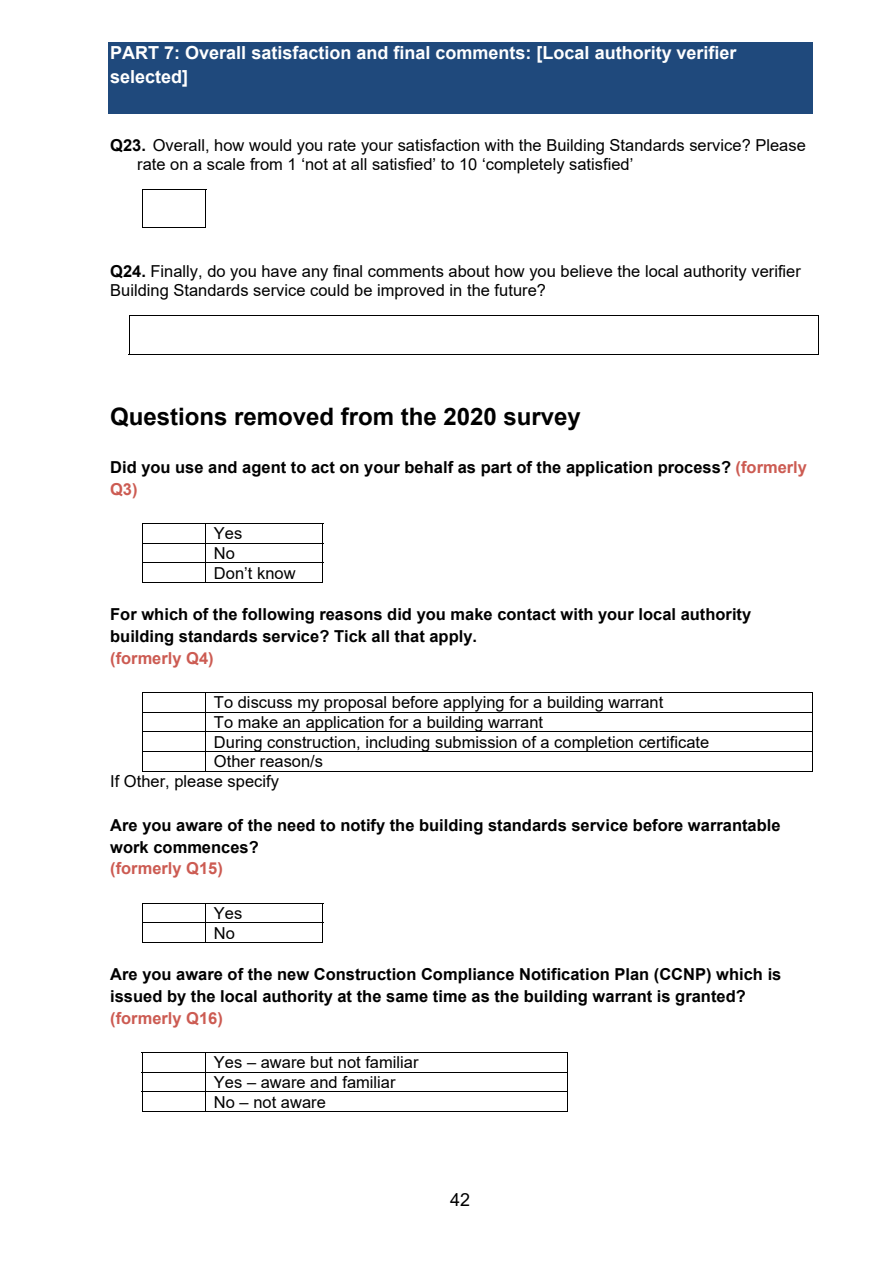
<style>
.page{position:relative;width:893px;height:1263px;background:#fff}
.page>*{position:absolute;margin:0;border:0;box-sizing:border-box;transform-origin:0 0}
.t1{font:700 24px "Arial";color:#000}
.t2{font:700 18px/23.7px "Arial";color:#fff}
.t3{font:18px "Arial";color:#000}
.t4{font:16.5px/19.6px "Arial";color:#000}
.t5{font:700 16.5px/21.9px "Arial";color:#000}
.t6{font:700 16.5px "Arial";color:#cc5b52}
.s1{font-weight:700}
.s2{color:#cc5b52}
</style>
<div class="page">
<div style="left:108px;top:43px;width:704px;height:23px;background:#1f497c"></div>
<div style="left:108px;top:66px;width:704px;height:24px;background:#1f497c"></div>
<div style="left:108px;top:90px;width:704px;height:24px;background:#1f497c"></div>
<hr style="left:142px;top:189px;width:64px;height:1px;background:#000">
<hr style="left:142px;top:189px;width:1px;height:39px;background:#000">
<hr style="left:142px;top:227px;width:63px;height:1px;background:#000">
<hr style="left:205px;top:189px;width:1px;height:39px;background:#000">
<hr style="left:129px;top:315px;width:690px;height:1px;background:#000">
<hr style="left:129px;top:316px;width:1px;height:39px;background:#000">
<hr style="left:129px;top:354px;width:689px;height:1px;background:#000">
<hr style="left:818px;top:316px;width:1px;height:39px;background:#000">
<hr style="left:142px;top:523px;width:181px;height:1px;background:#000">
<hr style="left:142px;top:543px;width:181px;height:1px;background:#000">
<hr style="left:142px;top:563px;width:181px;height:1px;background:#000">
<svg style="left:142px;top:524px;width:1px;height:58px"></svg>
<hr style="left:142px;top:582px;width:63px;height:1px;background:#000">
<svg style="left:205px;top:524px;width:1px;height:59px"></svg>
<hr style="left:206px;top:582px;width:116px;height:1px;background:#000">
<svg style="left:322px;top:524px;width:1px;height:59px"></svg>
<hr style="left:142px;top:692px;width:670px;height:1px;background:#000">
<hr style="left:142px;top:712px;width:670px;height:1px;background:#000">
<hr style="left:142px;top:732px;width:670px;height:1px;background:#000">
<hr style="left:142px;top:751px;width:670px;height:1px;background:#000">
<svg style="left:142px;top:693px;width:1px;height:78px"></svg>
<hr style="left:142px;top:771px;width:63px;height:1px;background:#000">
<svg style="left:205px;top:693px;width:1px;height:79px"></svg>
<hr style="left:206px;top:771px;width:606px;height:1px;background:#000">
<svg style="left:812px;top:692px;width:1px;height:80px"></svg>
<hr style="left:142px;top:903px;width:181px;height:1px;background:#000">
<hr style="left:142px;top:922px;width:181px;height:1px;background:#000">
<svg style="left:142px;top:904px;width:1px;height:38px"></svg>
<hr style="left:142px;top:942px;width:63px;height:1px;background:#000">
<svg style="left:205px;top:904px;width:1px;height:39px"></svg>
<hr style="left:206px;top:942px;width:116px;height:1px;background:#000">
<svg style="left:322px;top:904px;width:1px;height:39px"></svg>
<hr style="left:142px;top:1052px;width:426px;height:1px;background:#000">
<hr style="left:142px;top:1072px;width:426px;height:1px;background:#000">
<hr style="left:142px;top:1091px;width:426px;height:1px;background:#000">
<svg style="left:142px;top:1053px;width:1px;height:58px"></svg>
<hr style="left:142px;top:1111px;width:63px;height:1px;background:#000">
<svg style="left:205px;top:1053px;width:1px;height:59px"></svg>
<hr style="left:206px;top:1111px;width:361px;height:1px;background:#000">
<svg style="left:567px;top:1053px;width:1px;height:59px"></svg>
<p class="t2" style="left:110px;top:41px;width:628px">PART 7: Overall satisfaction and final comments: [Local authority verifier selected]</p>
<p class="t4" style="left:137px;top:136px;width:670px;line-height:18.9px;text-indent:-27px"><span class="s1">Q23.</span> Overall, how would you rate your satisfaction with the Building Standards service? Please rate on a scale from 1 ‘not at all satisfied’ to 10 ‘completely satisfied’</p>
<p class="t4" style="left:110px;top:262px;width:692px;line-height:18.9px"><span class="s1">Q24.</span> Finally, do you have any final comments about how you believe the local authority verifier<br>Building Standards service could be improved in the future?</p>
<h1 class="t1" style="left:110px;top:403px;width:472px">Questions removed from the 2020 survey</h1>
<p class="t5" style="left:110px;top:456px;width:698px">Did you use and agent to act on your behalf as part of the application process? <span class="s2">(formerly<br>Q3)</span></p>
<p class="t4" style="left:214px;top:524px;width:83px">Yes<br>No<br>Don’t know</p>
<p class="t5" style="left:110px;top:604px;width:643px">For which of the following reasons did you make contact with your local authority building standards service? Tick all that apply.</p>
<p class="t6" style="left:110px;top:649px;width:105px">(formerly Q4)</p>
<p class="t4" style="left:214px;top:693px;width:451px">To discuss my proposal before applying for a building warrant</p>
<p class="t4" style="left:214px;top:712px;width:331px">To make an application for a building warrant</p>
<p class="t4" style="left:214px;top:732px;width:497px">During construction, including submission of a completion certificate</p>
<p class="t4" style="left:214px;top:752px;width:111px">Other reason/s</p>
<p class="t4" style="left:110px;top:771px;width:170px">If Other, please specify</p>
<p class="t5" style="left:110px;top:814px;width:672px">Are you aware of the need to notify the building standards service before warrantable work commences?</p>
<p class="t6" style="left:110px;top:860px;width:114px">(formerly Q15)</p>
<p class="t4" style="left:214px;top:903px;width:30px">Yes<br>No</p>
<p class="t5" style="left:110px;top:963px;width:673px">Are you aware of the new Construction Compliance Notification Plan (CCNP) which is issued by the local authority at the same time as the building warrant is granted?</p>
<p class="t6" style="left:110px;top:1009px;width:114px">(formerly Q16)</p>
<p class="t4" style="left:214px;top:1053px;width:206px">Yes – aware but not familiar<br>Yes – aware and familiar<br>No – not aware</p>
<p class="t3" style="left:450px;top:1190px;width:21px">42</p>
</div>
